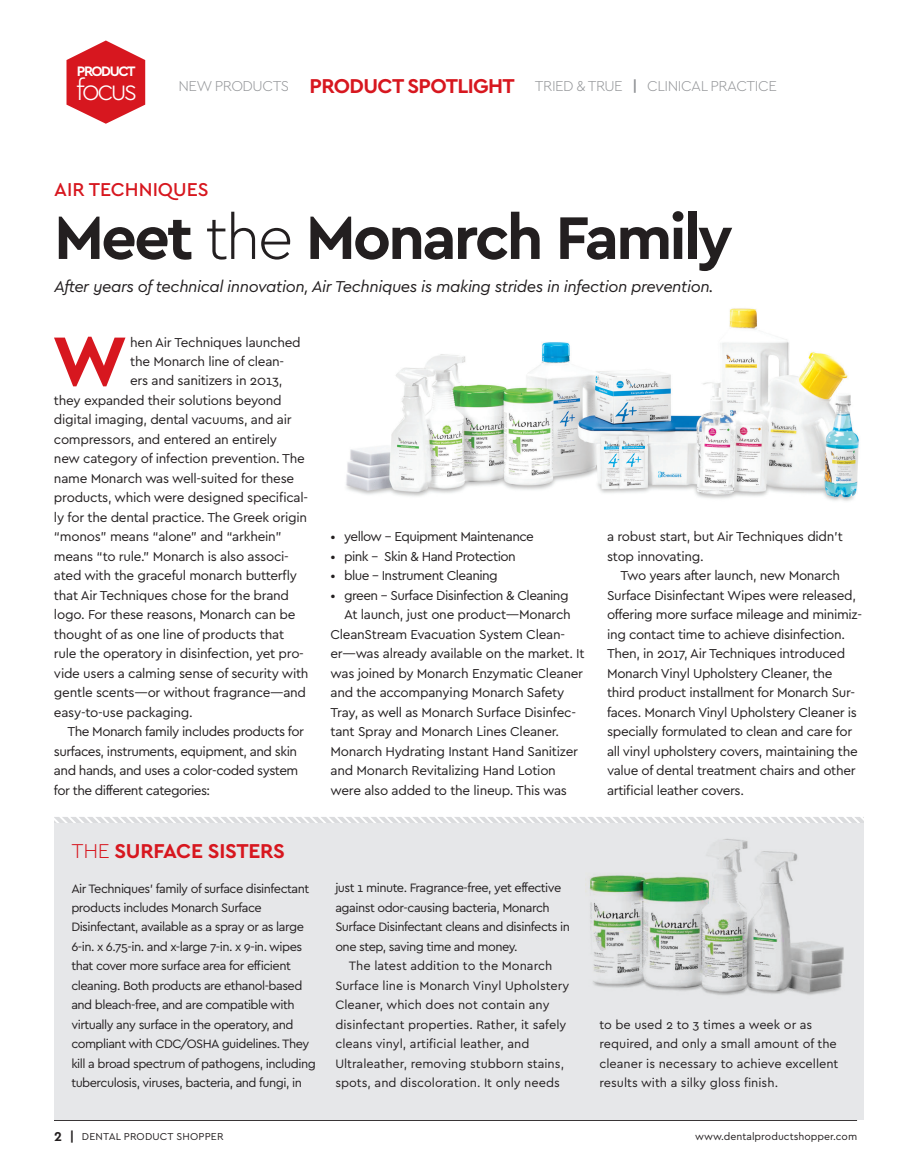
<style>
.page{position:relative;width:918px;height:1161px;background:#fff}
.page>*{position:absolute;margin:0;border:0;box-sizing:border-box;transform-origin:0 0}
.t1{font:700 72.6px "Cera";color:#d7171f}
.t2{font:700 63px "Cera";letter-spacing:-.045em;color:#231f20}
.t3{font:300 29.85px "Cera";letter-spacing:-.1em;color:#fff}
.t4{font:700 21px "Cera";letter-spacing:-.03em;color:#d7171f}
.t5{font:500 19.5px "Cera";color:#d7171f}
.t6{font:italic 16.5px "Cera";letter-spacing:-.025em;color:#231f20}
.t7{font:300 15px "Cera";letter-spacing:-.03em;color:#939598}
.t8{font:700 14.4px "Cera";letter-spacing:-.1em;color:#fff}
.t9{font:13.5px/19.5px "Cera";letter-spacing:-.02em;color:#231f20}
.t10{font:13.5px "Cera";letter-spacing:-.04em;color:#231f20}
.t11{font:12.75px/19.5px "Cera";letter-spacing:-.04em;color:#231f20}
.t12{font:12.75px/19.5px "Cera";color:#231f20}
.t13{font:10.5px "Cera";color:#231f20}
.t14{font:10.5px "Cera";letter-spacing:.02em;color:#231f20}
.s1{font-weight:300;font-size:15px;color:#939598}
.s2{font-weight:700}
.s3{font-weight:300}
.s4{font-weight:700;font-size:13.5px}
</style>
<div class="page">
<svg style="left:67px;top:41px;width:78px;height:83px"></svg>
<hr style="left:54px;top:1120px;width:803px;height:1px;background:#231f20">
<img style="left:346px;top:308px;width:513px;height:193px">
<svg style="left:54px;top:817px;width:810px;height:7px"></svg>
<div style="left:54px;top:824px;width:810px;height:296px;background:#e6e7e9"></div>
<img style="left:585px;top:839px;width:259px;height:156px">
<p class="t8" style="left:77px;top:62px;width:60px">PRODUCT</p>
<h3 class="t3" style="left:76px;top:70px;width:63px">focus</h3>
<h3 class="t4" style="left:178px;top:72px;width:338px"><span class="s1">NEW PRODUCTS</span> PRODUCT SPOTLIGHT</h3>
<p class="t7" style="left:535px;top:76px;width:243px">TRIED &amp; TRUE <span class="s2">|</span> CLINICAL PRACTICE</p>
<h3 class="t5" style="left:54px;top:176px;width:156px">AIR TECHNIQUES</h3>
<h2 class="t2" style="left:54px;top:196px;width:681px">Meet <span class="s3">the</span> Monarch Family</h2>
<p class="t6" style="left:54px;top:275px;width:661px">After years of technical innovation, Air Techniques is making strides in infection prevention.</p>
<h1 class="t1" style="left:52px;top:313px;width:77px">W</h1>
<p class="t9" style="left:130px;top:332px;width:172px">hen Air Techniques launched</p>
<p class="t9" style="left:130px;top:351px;width:156px">the Monarch line of clean-</p>
<p class="t9" style="left:130px;top:371px;width:154px">ers and sanitizers in 2013,</p>
<p class="t9" style="left:54px;top:390px;width:229px">they expanded their solutions beyond</p>
<p class="t9" style="left:54px;top:410px;width:239px">digital imaging, dental vacuums, and air</p>
<p class="t9" style="left:54px;top:429px;width:225px">compressors, and entered an entirely</p>
<p class="t9" style="left:54px;top:449px;width:252px">new category of infection prevention. The</p>
<p class="t9" style="left:54px;top:468px;width:242px">name Monarch was well-suited for these</p>
<p class="t9" style="left:54px;top:488px;width:256px">products, which were designed specifical-</p>
<p class="t9" style="left:54px;top:507px;width:255px">ly for the dental practice. The Greek origin</p>
<p class="t9" style="left:54px;top:527px;width:229px">“monos” means “alone” and “arkhein”</p>
<p class="t9" style="left:54px;top:546px;width:236px">means “to rule.” Monarch is also associ-</p>
<p class="t9" style="left:54px;top:566px;width:245px">ated with the graceful monarch butterfly</p>
<p class="t9" style="left:54px;top:585px;width:237px">that Air Techniques chose for the brand</p>
<p class="t9" style="left:54px;top:605px;width:243px">logo. For these reasons, Monarch can be</p>
<p class="t9" style="left:54px;top:624px;width:232px">thought of as one line of products that</p>
<p class="t9" style="left:54px;top:644px;width:251px">rule the operatory in disinfection, yet pro-</p>
<p class="t9" style="left:54px;top:663px;width:256px">vide users a calming sense of security with</p>
<p class="t9" style="left:54px;top:683px;width:254px">gentle scents—or without fragrance—and</p>
<p class="t9" style="left:54px;top:702px;width:140px">easy-to-use packaging.</p>
<p class="t10" style="left:67px;top:723px;width:238px">The Monarch family includes products for</p>
<p class="t10" style="left:54px;top:742px;width:245px">surfaces, instruments, equipment, and skin</p>
<p class="t10" style="left:54px;top:762px;width:246px">and hands, and uses a color-coded system</p>
<p class="t10" style="left:54px;top:781px;width:158px">for the different categories:</p>
<p class="t10" style="left:331px;top:528px;width:205px">• yellow – Equipment Maintenance</p>
<p class="t10" style="left:331px;top:547px;width:187px">• pink – Skin &amp; Hand Protection</p>
<p class="t10" style="left:331px;top:567px;width:169px">• blue – Instrument Cleaning</p>
<p class="t10" style="left:331px;top:586px;width:240px">• green – Surface Disinfection &amp; Cleaning</p>
<p class="t9" style="left:344px;top:604px;width:228px">At launch, just one product—Monarch</p>
<p class="t9" style="left:331px;top:624px;width:236px">CleanStream Evacuation System Clean-</p>
<p class="t9" style="left:331px;top:643px;width:256px">er—was already available on the market. It</p>
<p class="t9" style="left:331px;top:663px;width:254px">was joined by Monarch Enzymatic Cleaner</p>
<p class="t9" style="left:331px;top:682px;width:235px">and the accompanying Monarch Safety</p>
<p class="t9" style="left:331px;top:702px;width:247px">Tray, as well as Monarch Surface Disinfec-</p>
<p class="t9" style="left:331px;top:721px;width:230px">tant Spray and Monarch Lines Cleaner.</p>
<p class="t9" style="left:331px;top:741px;width:249px">Monarch Hydrating Instant Hand Sanitizer</p>
<p class="t9" style="left:331px;top:760px;width:227px">and Monarch Revitalizing Hand Lotion</p>
<p class="t9" style="left:331px;top:780px;width:238px">were also added to the lineup. This was</p>
<p class="t9" style="left:607px;top:526px;width:237px">a robust start, but Air Techniques didn’t stop innovating.</p>
<p class="t9" style="left:607px;top:565px;width:256px;text-indent:14px">Two years after launch, new Monarch Surface Disinfectant Wipes were released, offering more surface mileage and minimiz&shy;ing contact time to achieve disinfection.<br>Then, in 2017, Air Techniques introduced Monarch Vinyl Upholstery Cleaner, the third product installment for Monarch Sur&shy;faces. Monarch Vinyl Upholstery Cleaner is specially formulated to clean and care for all vinyl upholstery covers, maintaining the value of dental treatment chairs and other artificial leather covers.</p>
<h3 class="t4" style="left:71px;top:837px;width:215px"><span class="s3">THE</span> SURFACE SISTERS</h3>
<p class="t11" style="left:71px;top:878px;width:246px">Air Techniques’ family of surface disinfectant products includes Monarch Surface Disinfectant, available as a spray or as large 6-in. x 6.75-in. and x-large 7-in. x 9-in. wipes that cover more surface area for efficient cleaning. Both products are ethanol-based and bleach-free, and are compatible with virtually any surface in the operatory, and compliant with CDC/OSHA guidelines. They kill a broad spectrum of pathogens, including tuberculosis, viruses, bacteria, and fungi, in</p>
<p class="t11" style="left:335px;top:878px;width:236px">just 1 minute. Fragrance-free, yet effective against odor-causing bacteria, Monarch Surface Disinfectant cleans and disinfects in one step, saving time and money.</p>
<p class="t12" style="left:335px;top:956px;width:236px;text-indent:14px">The latest addition to the Monarch Surface line is Monarch Vinyl Upholstery Cleaner, which does not contain any disinfectant properties. Rather, it safely cleans vinyl, artificial leather, and Ultraleather, removing stubborn stains, spots, and discoloration. It only needs</p>
<p class="t12" style="left:599px;top:1014px;width:241px">to be used 2 to 3 times a week or as required, and only a small amount of the cleaner is necessary to achieve excellent results with a silky gloss finish.</p>
<p class="t14" style="left:54px;top:1130px;width:171px"><span class="s4">2 |</span> DENTAL PRODUCT SHOPPER</p>
<p class="t13" style="left:695px;top:1130px;width:164px">www.dentalproductshopper.com</p>
</div>
